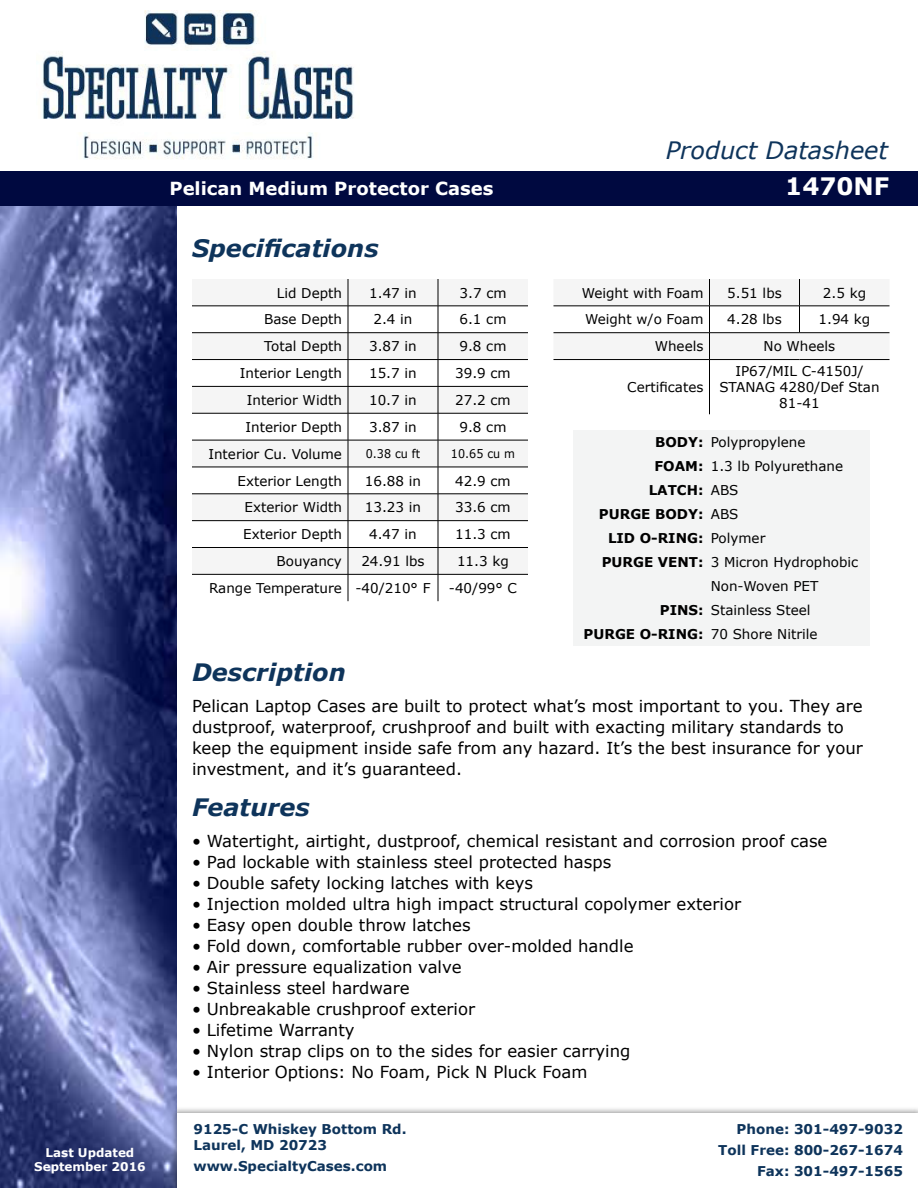
<style>
.page{position:relative;width:918px;height:1188px;background:#fff}
.page>*{position:absolute;margin:0;border:0;box-sizing:border-box;transform-origin:0 0}
.t1{font:italic 700 24px "Verdana";color:#0e345b}
.t2{font:italic 24px "Verdana";color:#0e345b}
.t3{font:700 24px "Verdana";color:#fff}
.t4{font:700 18px "Verdana";color:#fff}
.t5{font:16.5px/21px "Verdana";color:#000}
.t6{font:13.5px/24px "Verdana";color:#000}
.t7{font:700 13.5px/16.2px "Verdana";color:#0e345b}
.t8{font:700 13.5px/24px "Verdana";color:#000;text-align:right}
.t9{font:700 12px/14.4px "Verdana";color:#fff;text-align:center}
.t10{font:12px "Verdana";color:#000;scale:.93 1}
</style>
<div class="page">
<img style="left:0;top:206px;width:177px;height:982px">
<div style="left:171px;top:1107px;width:747px;height:81px;background:#000;opacity:.35"></div>
<div style="left:177px;top:1113px;width:741px;height:75px;background:#fff"></div>
<div style="left:0;top:171px;width:918px;height:35px;background:#000940"></div>
<div style="left:573px;top:430px;width:297px;height:216px;background:#f3f4f4"></div>
<svg style="left:192px;top:279px;width:336px;height:295px;fill:#f5f5f5"></svg>
<hr style="left:192px;top:306px;width:156px;height:1px;background:#000">
<hr style="left:348px;top:306px;width:90px;height:1px;background:#000">
<hr style="left:438px;top:306px;width:90px;height:1px;background:#000">
<hr style="left:192px;top:332px;width:156px;height:1px;background:#000">
<hr style="left:348px;top:332px;width:90px;height:1px;background:#000">
<hr style="left:438px;top:332px;width:90px;height:1px;background:#000">
<hr style="left:192px;top:359px;width:156px;height:1px;background:#000">
<hr style="left:348px;top:359px;width:90px;height:1px;background:#000">
<hr style="left:438px;top:359px;width:90px;height:1px;background:#000">
<hr style="left:192px;top:386px;width:156px;height:1px;background:#000">
<hr style="left:348px;top:386px;width:90px;height:1px;background:#000">
<hr style="left:438px;top:386px;width:90px;height:1px;background:#000">
<hr style="left:192px;top:413px;width:156px;height:1px;background:#000">
<hr style="left:348px;top:413px;width:90px;height:1px;background:#000">
<hr style="left:438px;top:413px;width:90px;height:1px;background:#000">
<hr style="left:192px;top:440px;width:156px;height:1px;background:#000">
<hr style="left:348px;top:440px;width:90px;height:1px;background:#000">
<hr style="left:438px;top:440px;width:90px;height:1px;background:#000">
<hr style="left:192px;top:467px;width:156px;height:1px;background:#000">
<hr style="left:348px;top:467px;width:90px;height:1px;background:#000">
<hr style="left:438px;top:467px;width:90px;height:1px;background:#000">
<hr style="left:192px;top:494px;width:156px;height:1px;background:#000">
<hr style="left:348px;top:494px;width:90px;height:1px;background:#000">
<hr style="left:438px;top:494px;width:90px;height:1px;background:#000">
<hr style="left:192px;top:520px;width:156px;height:1px;background:#000">
<hr style="left:348px;top:520px;width:90px;height:1px;background:#000">
<hr style="left:438px;top:520px;width:90px;height:1px;background:#000">
<hr style="left:192px;top:547px;width:156px;height:1px;background:#000">
<hr style="left:348px;top:547px;width:90px;height:1px;background:#000">
<hr style="left:438px;top:547px;width:90px;height:1px;background:#000">
<hr style="left:192px;top:574px;width:156px;height:1px;background:#000">
<hr style="left:348px;top:574px;width:90px;height:1px;background:#000">
<svg style="left:348px;top:279px;width:1px;height:322px"></svg>
<hr style="left:438px;top:574px;width:90px;height:1px;background:#000">
<svg style="left:438px;top:279px;width:1px;height:322px"></svg>
<svg style="left:554px;top:279px;width:336px;height:80px"></svg>
<hr style="left:800px;top:332px;width:90px;height:1px;background:#000">
<hr style="left:554px;top:359px;width:156px;height:1px;background:#000">
<hr style="left:710px;top:359px;width:90px;height:1px;background:#000">
<hr style="left:709px;top:360px;width:1px;height:54px;background:#000">
<hr style="left:800px;top:359px;width:90px;height:1px;background:#000">
<img style="left:42px;top:10px;width:312px;height:149px">
<p class="t9" style="left:34px;top:1145px;width:113px">Last Updated<br>September 2016</p>
<h1 class="t2" style="left:666px;top:134px;width:224px">Product Datasheet</h1>
<p class="t4" style="left:170px;top:176px;width:326px">Pelican Medium Protector Cases</p>
<h1 class="t3" style="left:785px;top:170px;width:106px">1470NF</h1>
<h1 class="t1" style="left:192px;top:231px;width:188px">Specifications</h1>
<p class="t6" style="left:277px;top:281px;width:67px">Lid Depth</p>
<p class="t6" style="left:369px;top:281px;width:49px">1.47 in</p>
<p class="t6" style="left:460px;top:281px;width:49px">3.7 cm</p>
<p class="t6" style="left:264px;top:307px;width:79px">Base Depth</p>
<p class="t6" style="left:373px;top:307px;width:41px">2.4 in</p>
<p class="t6" style="left:459px;top:307px;width:49px">6.1 cm</p>
<p class="t6" style="left:264px;top:334px;width:79px">Total Depth</p>
<p class="t6" style="left:369px;top:334px;width:49px">3.87 in</p>
<p class="t6" style="left:459px;top:334px;width:49px">9.8 cm</p>
<p class="t6" style="left:240px;top:361px;width:104px">Interior Length</p>
<p class="t6" style="left:369px;top:361px;width:49px">15.7 in</p>
<p class="t6" style="left:455px;top:361px;width:57px">39.9 cm</p>
<p class="t6" style="left:247px;top:388px;width:97px">Interior Width</p>
<p class="t6" style="left:369px;top:388px;width:49px">10.7 in</p>
<p class="t6" style="left:455px;top:388px;width:57px">27.2 cm</p>
<p class="t6" style="left:246px;top:415px;width:98px">Interior Depth</p>
<p class="t6" style="left:369px;top:415px;width:49px">3.87 in</p>
<p class="t6" style="left:459px;top:415px;width:49px">9.8 cm</p>
<p class="t6" style="left:208px;top:442px;width:135px">Interior Cu. Volume</p>
<p class="t10" style="left:366px;top:446px;width:60px">0.38 cu ft</p>
<p class="t10" style="left:451px;top:446px;width:70px">10.65 cu m</p>
<p class="t6" style="left:238px;top:468px;width:106px">Exterior Length</p>
<p class="t6" style="left:365px;top:468px;width:58px">16.88 in</p>
<p class="t6" style="left:455px;top:468px;width:57px">42.9 cm</p>
<p class="t6" style="left:245px;top:495px;width:99px">Exterior Width</p>
<p class="t6" style="left:365px;top:495px;width:58px">13.23 in</p>
<p class="t6" style="left:455px;top:495px;width:57px">33.6 cm</p>
<p class="t6" style="left:243px;top:522px;width:100px">Exterior Depth</p>
<p class="t6" style="left:369px;top:522px;width:49px">4.47 in</p>
<p class="t6" style="left:455px;top:522px;width:57px">11.3 cm</p>
<p class="t6" style="left:277px;top:549px;width:67px">Bouyancy</p>
<p class="t6" style="left:361px;top:549px;width:65px">24.91 lbs</p>
<p class="t6" style="left:457px;top:549px;width:53px">11.3 kg</p>
<p class="t6" style="left:209px;top:576px;width:223px">Range Temperature -40/210° F</p>
<p class="t6" style="left:449px;top:576px;width:70px">-40/99° C</p>
<p class="t6" style="left:582px;top:281px;width:123px">Weight with Foam</p>
<p class="t6" style="left:727px;top:281px;width:56px">5.51 lbs</p>
<p class="t6" style="left:823px;top:281px;width:45px">2.5 kg</p>
<p class="t6" style="left:585px;top:307px;width:120px">Weight w/o Foam</p>
<p class="t6" style="left:727px;top:307px;width:56px">4.28 lbs</p>
<p class="t6" style="left:819px;top:307px;width:53px">1.94 kg</p>
<p class="t6" style="left:655px;top:334px;width:50px">Wheels</p>
<p class="t6" style="left:764px;top:334px;width:73px">No Wheels</p>
<p class="t6" style="left:627px;top:375px;width:78px">Certificates</p>
<p class="t6" style="left:719px;top:363px;width:162px;line-height:16.2px;text-align:center">IP67/MIL C-4150J/<br>STANAG 4280/Def Stan<br>81-41</p>
<p class="t8" style="left:599px;top:430px;width:106px">BODY:<br>FOAM:<br>LATCH:<br>PURGE BODY:<br>LID O-RING:<br>PURGE VENT:</p>
<p class="t8" style="left:584px;top:598px;width:121px">PINS:<br>PURGE O-RING:</p>
<p class="t6" style="left:711px;top:430px;width:149px">Polypropylene<br>1.3 lb Polyurethane<br>ABS<br>ABS<br>Polymer<br>3 Micron Hydrophobic<br>Non-Woven PET<br>Stainless Steel<br>70 Shore Nitrile</p>
<h1 class="t1" style="left:192px;top:656px;width:155px">Description</h1>
<p class="t5" style="left:192px;top:695px;width:672px">Pelican Laptop Cases are built to protect what’s most important to you. They are dustproof, waterproof, crushproof and built with exacting military standards to keep the equipment inside safe from any hazard. It’s the best insurance for your investment, and it’s guaranteed.</p>
<h1 class="t1" style="left:192px;top:791px;width:119px">Features</h1>
<p class="t5" style="left:192px;top:830px;width:637px">• Watertight, airtight, dustproof, chemical resistant and corrosion proof case</p>
<p class="t5" style="left:192px;top:851px;width:421px">• Pad lockable with stainless steel protected hasps</p>
<p class="t5" style="left:192px;top:872px;width:343px">• Double safety locking latches with keys</p>
<p class="t5" style="left:192px;top:893px;width:551px">• Injection molded ultra high impact structural copolymer exterior</p>
<p class="t5" style="left:192px;top:914px;width:280px">• Easy open double throw latches</p>
<p class="t5" style="left:192px;top:935px;width:443px">• Fold down, comfortable rubber over-molded handle</p>
<p class="t5" style="left:192px;top:956px;width:271px">• Air pressure equalization valve</p>
<p class="t5" style="left:192px;top:977px;width:219px">• Stainless steel hardware</p>
<p class="t5" style="left:192px;top:998px;width:285px">• Unbreakable crushproof exterior</p>
<p class="t5" style="left:192px;top:1019px;width:164px">• Lifetime Warranty</p>
<p class="t5" style="left:192px;top:1040px;width:440px">• Nylon strap clips on to the sides for easier carrying</p>
<p class="t5" style="left:192px;top:1061px;width:397px">• Interior Options: No Foam, Pick N Pluck Foam</p>
<p class="t7" style="left:194px;top:1121px;width:215px">9125-C Whiskey Bottom Rd.<br>Laurel, MD 20723</p>
<p class="t7" style="left:718px;top:1118px;width:186px;line-height:21px;text-align:right">Phone: 301-497-9032<br>Toll Free: 800-267-1674</p>
<p class="t7" style="left:194px;top:1158px;width:195px">www.SpecialtyCases.com</p>
<p class="t7" style="left:757px;top:1163px;width:147px">Fax: 301-497-1565</p>
</div>
